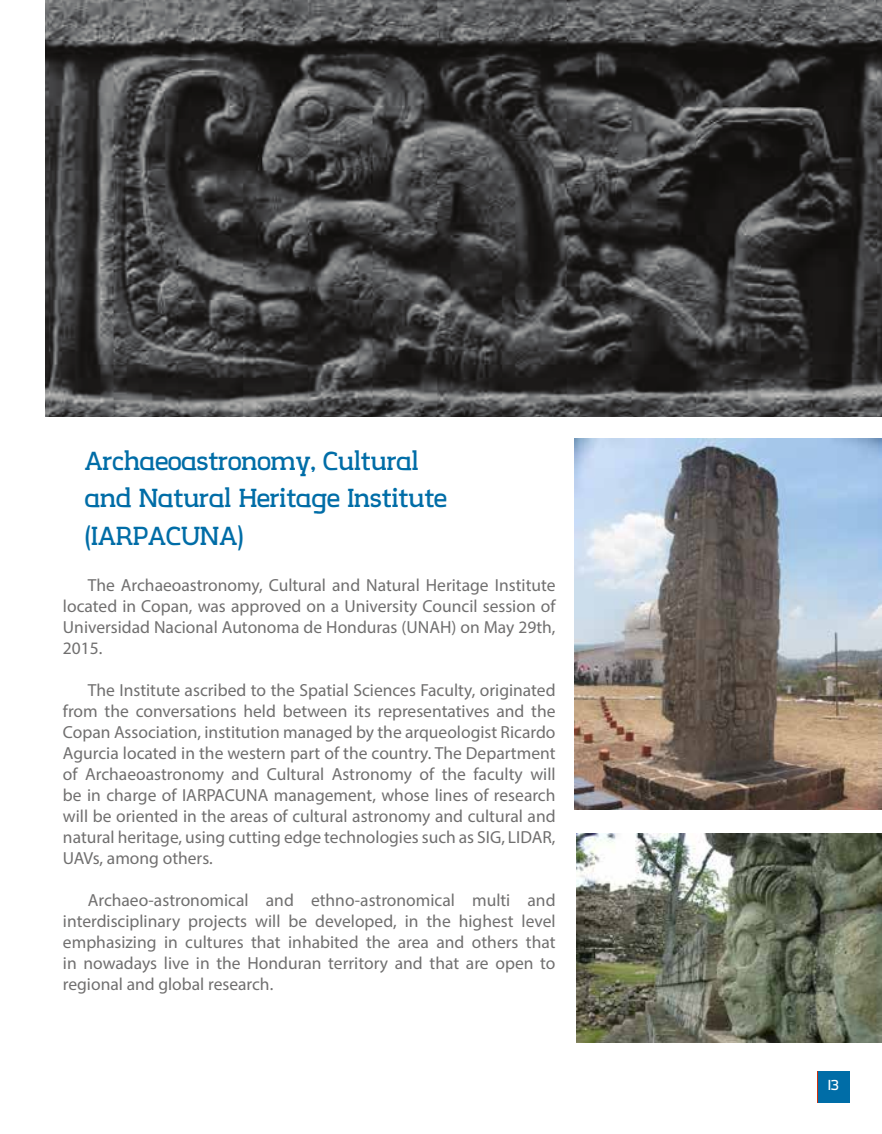
<style>
.page{position:relative;width:882px;height:1134px;background:#fff}
.page>*{position:absolute;margin:0;border:0;box-sizing:border-box;transform-origin:0 0}
.t1{font:31.5px/37.8px "Creativ Zoo Serif";color:#006da7}
.t2{font:17.5px/21px "Myriad Pro";color:#706f6f;text-align:justify}
.t3{font:17.5px "Creativ Zoo Serif";color:#fff}
</style>
<div class="page">
<div style="left:817px;top:1071px;width:32px;height:32px;background:#cf320e"></div>
<div style="left:818px;top:1071px;width:32px;height:32px;background:#006da7"></div>
<img style="left:575px;top:438px;width:307px;height:372px">
<img style="left:46px;top:0;width:836px;height:417px">
<img style="left:577px;top:834px;width:305px;height:209px">
<h1 class="t1" style="left:85px;top:440px;width:364px">Archaeoastronomy, Cultural and Natural Heritage Institute (IARPACUNA)</h1>
<p class="t2" style="left:63px;top:574px;width:494px;text-indent:25px">The Archaeoastronomy, Cultural and Natural Heritage Institute located in Copan, was approved on a University Council session of Universidad Nacional Autonoma de Honduras (UNAH) on May 29th, 2015.</p>
<p class="t2" style="left:63px;top:679px;width:494px;text-indent:25px">The Institute ascribed to the Spatial Sciences Faculty, originated from the conversations held between its representatives and the Copan Association, institution managed by the arqueologist Ricardo Agurcia located in the western part of the country. The Department of Archaeoastronomy and Cultural Astronomy of the faculty will be in charge of IARPACUNA management, whose lines of research will be oriented in the areas of cultural astronomy and cultural and natural heritage, using cutting edge technologies such as SIG, LIDAR, UAVs, among others.</p>
<p class="t2" style="left:63px;top:889px;width:494px;text-indent:25px">Archaeo-astronomical and ethno-astronomical multi and interdisciplinary projects will be developed, in the highest level emphasizing in cultures that inhabited the area and others that in nowadays live in the Honduran territory and that are open to regional and global research.</p>
<p class="t3" style="left:828px;top:1071px;width:12px">13</p>
</div>
